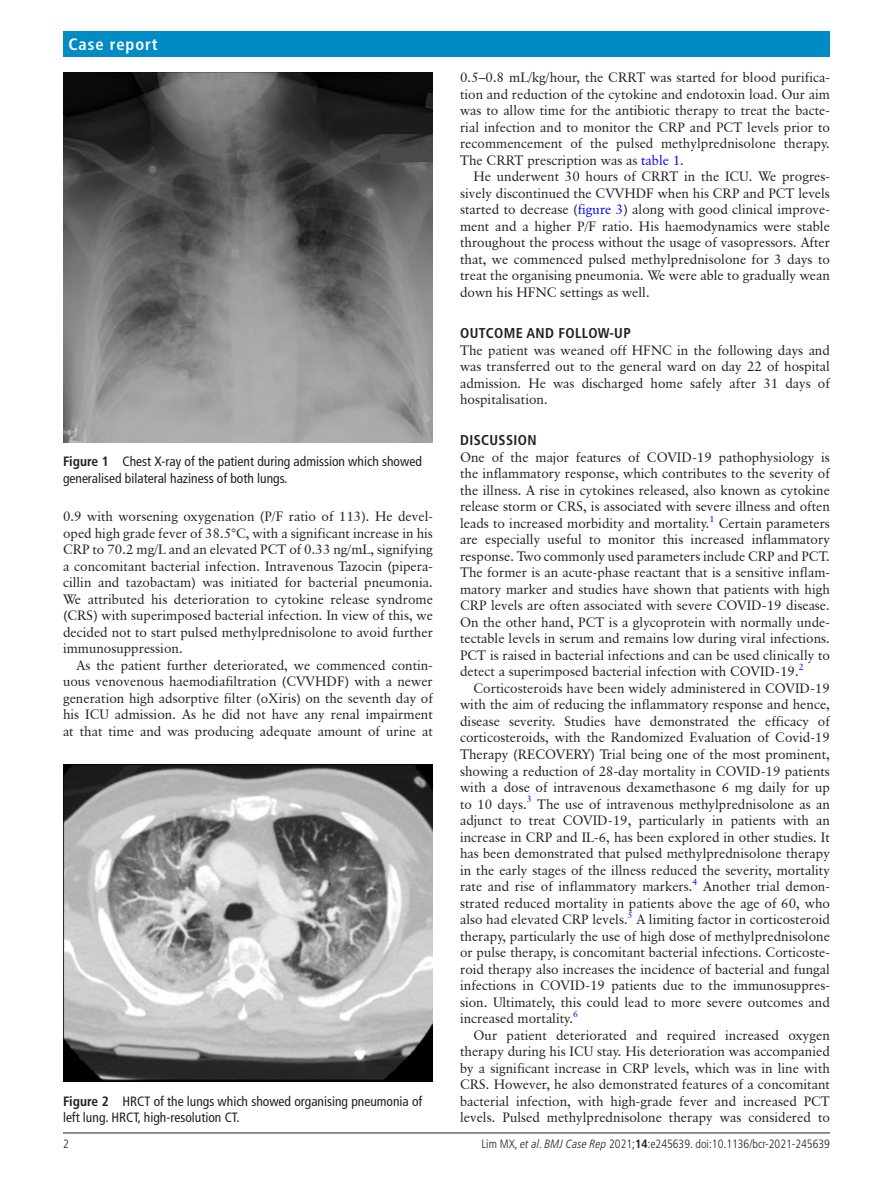
<style>
.page{position:relative;width:893px;height:1191px;background:#fff}
.page>*{position:absolute;margin:0;border:0;box-sizing:border-box;transform-origin:0 0}
.t1{font:700 condensed 16.5px "Frutiger LT Pro";letter-spacing:.055em;color:#fff}
.t2{font:700 condensed 14.25px "Frutiger LT Pro";letter-spacing:.025em;color:#231f20}
.t3{font:13.5px/16.5px "Classical Garamond BT";color:#231f20;text-align:justify}
.t4{font:condensed 13.5px/16.5px "Frutiger LT Pro";color:#231f20}
.t5{font:300 condensed 12px "Frutiger LT Pro";color:#231f20}
.s1{font-weight:700}
.s2{color:#00f}
.s3{font-style:italic}
</style>
<div class="page">
<hr style="left:63px;top:1132px;width:767px;height:1px;background:#231f20">
<div style="left:63px;top:31px;width:767px;height:25px;background:#008bc5"></div>
<img style="left:63px;top:72px;width:370px;height:370px">
<img style="left:63px;top:764px;width:370px;height:317px">
<p class="t1" style="left:69px;top:34px;width:91px">Case report</p>
<p class="t4" style="left:63px;top:453px;width:360px"><span class="s1">Figure 1</span> Chest X-ray of the patient during admission which showed generalised bilateral haziness of both lungs.</p>
<p class="t3" style="left:63px;top:508px;width:371px">0.9 with worsening oxygenation (P/F ratio of 113). He devel&shy;oped high grade fever of 38.5°C, with a significant increase in his CRP to 70.2 mg/L and an elevated PCT of 0.33 ng/mL, signifying a concomitant bacterial infection. Intravenous Tazocin (pipera&shy;cillin and tazobactam) was initiated for bacterial pneumonia.<br>We attributed his deterioration to cytokine release syndrome (CRS) with superimposed bacterial infection. In view of this, we decided not to start pulsed methylprednisolone to avoid further immunosuppression.</p>
<p class="t3" style="left:63px;top:656px;width:371px;text-indent:14px">As the patient further deteriorated, we commenced contin&shy;uous venovenous haemodiafiltration (CVVHDF) with a newer generation high adsorptive filter (oXiris) on the seventh day of his ICU admission. As he did not have any renal impairment at that time and was producing adequate amount of urine at</p>
<p class="t4" style="left:63px;top:1092px;width:361px"><span class="s1">Figure 2</span> HRCT of the lungs which showed organising pneumonia of left lung. HRCT, high-resolution CT.</p>
<p class="t3" style="left:460px;top:69px;width:371px">0.5–0.8 mL/kg/hour, the CRRT was started for blood purifica&shy;tion and reduction of the cytokine and endotoxin load. Our aim was to allow time for the antibiotic therapy to treat the bacte&shy;rial infection and to monitor the CRP and PCT levels prior to recommencement of the pulsed methylprednisolone therapy.<br>The CRRT prescription was as <span class="s2">table 1</span>.</p>
<p class="t3" style="left:460px;top:168px;width:371px;text-indent:14px">He underwent 30 hours of CRRT in the ICU. We progres&shy;sively discontinued the CVVHDF when his CRP and PCT levels started to decrease (<span class="s2">figure 3</span>) along with good clinical improve&shy;ment and a higher P/F ratio. His haemodynamics were stable throughout the process without the usage of vasopressors. After that, we commenced pulsed methylprednisolone for 3 days to treat the organising pneumonia. We were able to gradually wean down his HFNC settings as well.</p>
<p class="t2" style="left:460px;top:325px;width:172px">OUTCOME AND FOLLOW-UP</p>
<p class="t3" style="left:460px;top:341px;width:371px">The patient was weaned off HFNC in the following days and was transferred out to the general ward on day 22 of hospital admission. He was discharged home safely after 31 days of hospitalisation.</p>
<p class="t2" style="left:460px;top:432px;width:78px">DISCUSSION</p>
<p class="t3" style="left:460px;top:449px;width:371px">One of the major features of COVID-19 pathophysiology is the inflammatory response, which contributes to the severity of the illness. A rise in cytokines released, also known as cytokine release storm or CRS, is associated with severe illness and often leads to increased morbidity and mortality.<sup>1</sup> Certain parameters are especially useful to monitor this increased inflammatory response. Two commonly used parameters include CRP and PCT.<br>The former is an acute-phase reactant that is a sensitive inflam&shy;matory marker and studies have shown that patients with high CRP levels are often associated with severe COVID-19 disease.<br>On the other hand, PCT is a glycoprotein with normally unde&shy;tectable levels in serum and remains low during viral infections.<br>PCT is raised in bacterial infections and can be used clinically to detect a superimposed bacterial infection with COVID-19.<sup>2</sup></p>
<p class="t3" style="left:460px;top:680px;width:371px;text-indent:14px">Corticosteroids have been widely administered in COVID-19 with the aim of reducing the inflammatory response and hence, disease severity. Studies have demonstrated the efficacy of corticosteroids, with the Randomized Evaluation of Covid-19<br>Therapy (RECOVERY) Trial being one of the most prominent, showing a reduction of 28-day mortality in COVID-19 patients with a dose of intravenous dexamethasone 6 mg daily for up to 10 days.<sup>3</sup> The use of intravenous methylprednisolone as an adjunct to treat COVID-19, particularly in patients with an increase in CRP and IL-6, has been explored in other studies. It has been demonstrated that pulsed methylprednisolone therapy in the early stages of the illness reduced the severity, mortality rate and rise of inflammatory markers.<sup>4</sup> Another trial demon&shy;strated reduced mortality in patients above the age of 60, who also had elevated CRP levels.<sup>5</sup> A limiting factor in corticosteroid therapy, particularly the use of high dose of methylprednisolone or pulse therapy, is concomitant bacterial infections. Corticoste&shy;roid therapy also increases the incidence of bacterial and fungal infections in COVID-19 patients due to the immunosuppres&shy;sion. Ultimately, this could lead to more severe outcomes and increased mortality.<sup>6</sup></p>
<p class="t3" style="left:460px;top:1026px;width:371px;text-indent:14px">Our patient deteriorated and required increased oxygen therapy during his ICU stay. His deterioration was accompanied by a significant increase in CRP levels, which was in line with CRS. However, he also demonstrated features of a concomitant bacterial infection, with high-grade fever and increased PCT levels. Pulsed methylprednisolone therapy was considered to</p>
<p class="t5" style="left:63px;top:1136px;width:7px">2</p>
<p class="t5" style="left:482px;top:1136px;width:350px">Lim MX, <span class="s3">et al</span>. <span class="s3">BMJ Case Rep</span> 2021;<span class="s1">14</span>:e245639. doi:10.1136/bcr-2021-245639</p>
</div>
